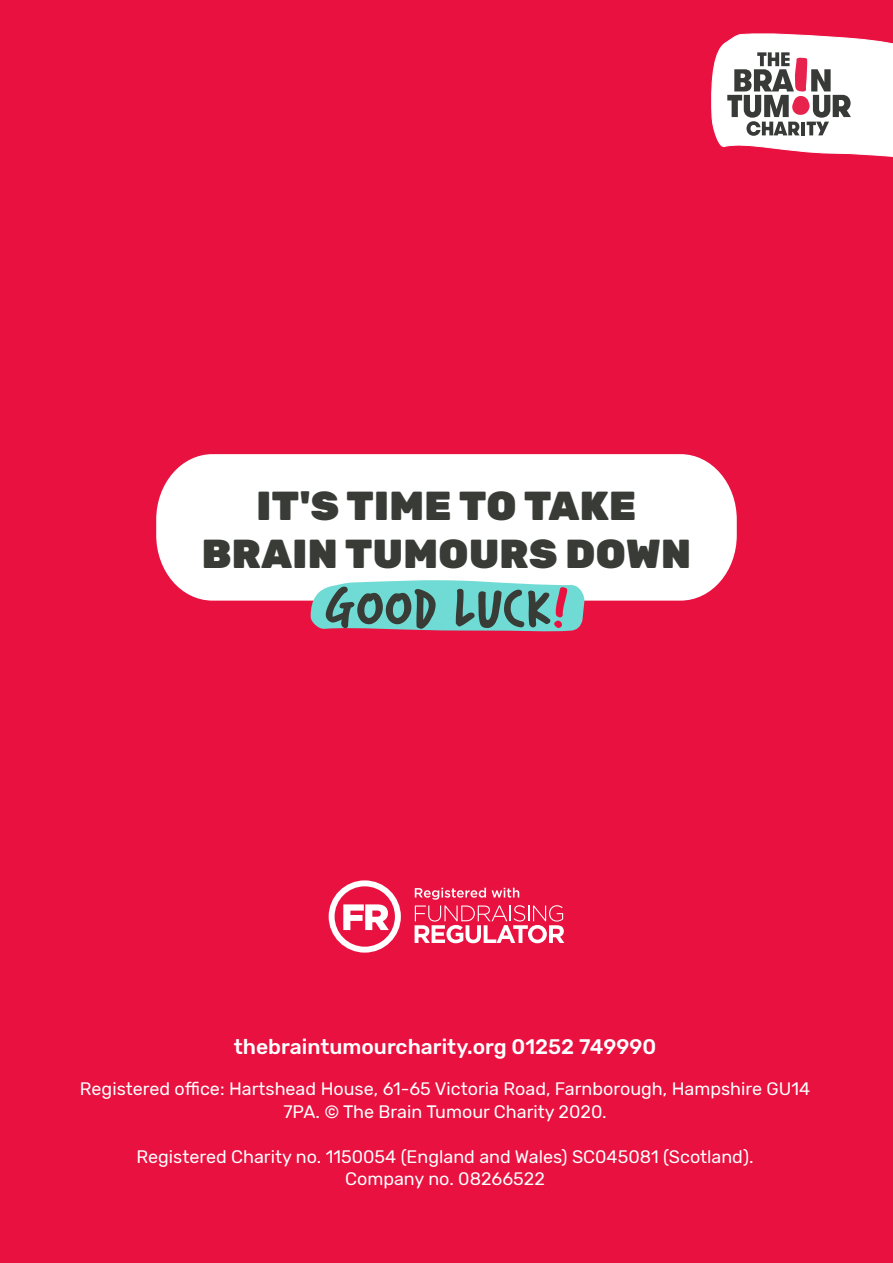
<style>
.page{position:relative;width:893px;height:1263px;background:#e81140}
.page>*{position:absolute;margin:0;border:0;box-sizing:border-box;transform-origin:0 0}
.t1{font:55.5px "Accelerate";letter-spacing:.01em;color:#383b36}
.t2{font:900 40.5px/48.6px "Rubik";letter-spacing:.01em;color:#383b36;text-align:center}
.t3{font:500 21px "Rubik";color:#fff}
.t4{font:18px/22.5px "Rubik";color:#fff;text-align:center}
.s1{color:#e81140}
</style>
<div class="page">
<svg style="left:711px;top:33px;width:182px;height:124px;background:#dbc2c6"></svg>
<svg style="left:329px;top:880px;width:72px;height:73px"></svg>
<svg style="left:415px;top:888px;width:149px;height:55px"></svg>
<div style="left:156px;top:454px;width:581px;height:147px;background:#fff"></div>
<svg style="left:311px;top:579px;width:274px;height:53px;background:#81d4d0"></svg>
<h2 class="t2" style="left:202px;top:483px;width:491px">IT'S TIME TO TAKE<br>BRAIN TUMOURS DOWN</h2>
<h1 class="t1" style="left:325px;top:579px;width:245px">GOOD LUCK<span class="s1">!</span></h1>
<p class="t3" style="left:234px;top:1034px;width:424px">thebraintumourcharity.org 01252 749990</p>
<p class="t4" style="left:80px;top:1078px;width:732px">Registered office: Hartshead House, 61-65 Victoria Road, Farnborough, Hampshire GU14<br>7PA. © The Brain Tumour Charity 2020.</p>
<p class="t4" style="left:136px;top:1145px;width:619px">Registered Charity no. 1150054 (England and Wales) SC045081 (Scotland).<br>Company no. 08266522</p>
</div>
